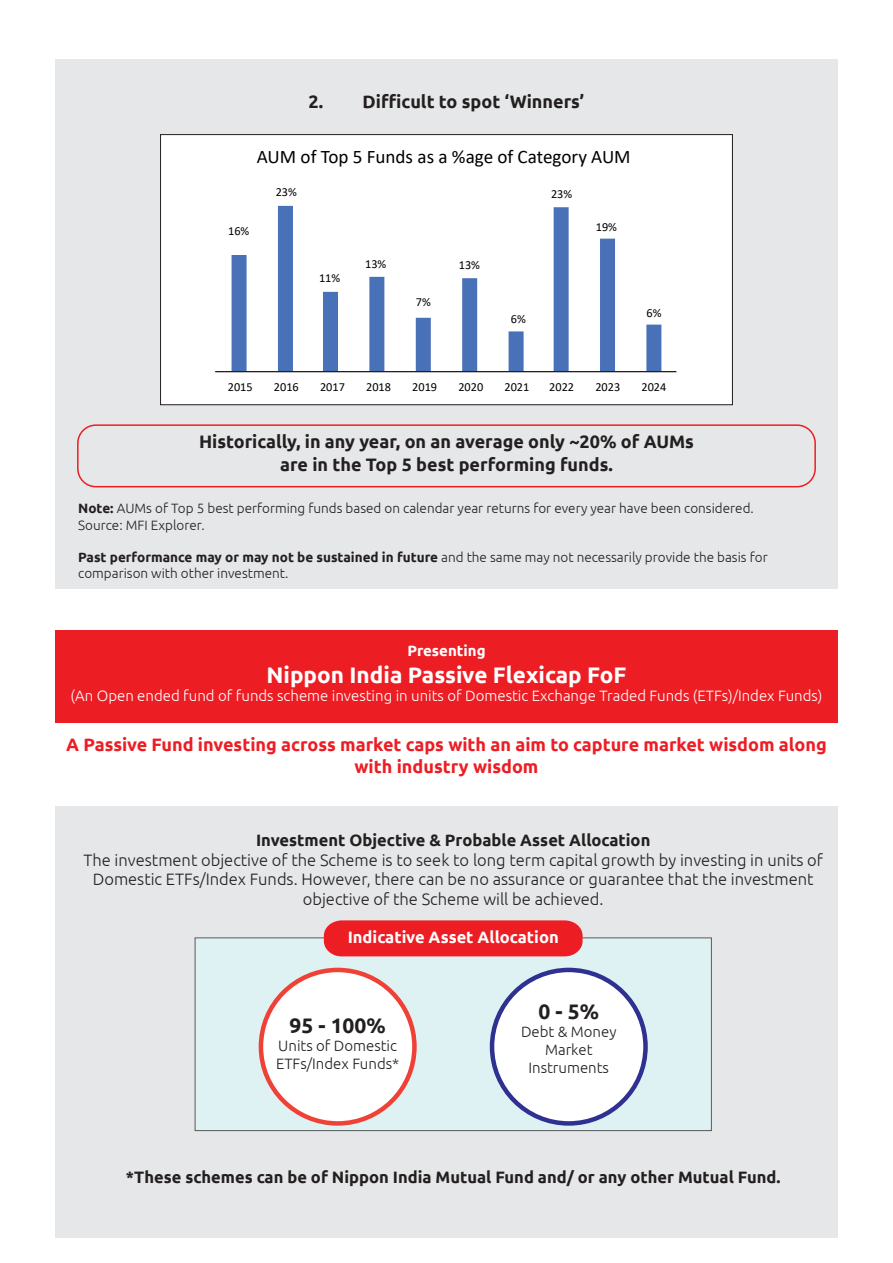
<style>
.page{position:relative;width:893px;height:1263px;background:#fff}
.page>*{position:absolute;margin:0;border:0;box-sizing:border-box;transform-origin:0 0}
.t1{font:700 22.5px "Ubuntu";color:#fff}
.t2{font:700 21px "Ubuntu";color:#231f20}
.t3{font:19.2px "Calibri";color:#000}
.t4{font:700 18px/22.5px "Ubuntu";color:#231f20;text-align:center}
.t5{font:700 18px/21.6px "Ubuntu";color:#ed1d24;text-align:center}
.t6{font:300 16.5px/19.8px "Ubuntu";color:#231f20;text-align:center}
.t7{font:700 16.5px "Ubuntu";color:#231f20}
.t8{font:700 16.5px "Ubuntu";color:#fff}
.t9{font:300 15px "Ubuntu";color:#fff}
.t10{font:300 15px/18px "Ubuntu";color:#231f20;text-align:center}
.t11{font:700 15px "Ubuntu";color:#fff}
.t12{font:300 13.5px/16.2px "Ubuntu";color:#231f20}
.t13{font:12.3px "Calibri";color:#000}
.s1{font-weight:700}
</style>
<div class="page">
<div style="left:55px;top:630px;width:783px;height:92px;background:#ed1d24"></div>
<div style="left:55px;top:60px;width:783px;height:529px;background:#e6e7e8"></div>
<div style="left:55px;top:807px;width:783px;height:431px;background:#e6e7e8"></div>
<div style="left:77px;top:424px;width:739px;height:63px;border:2px solid #ed1d24;border-radius:18px"></div>
<div style="left:160px;top:134px;width:573px;height:271px;background:#fff;border:1px solid #231f20"></div>
<div style="left:195px;top:937px;width:517px;height:194px;background:#dff2f3;border:1px solid #58595b"></div>
<div style="left:492px;top:970px;width:153px;height:153px;background:#fff;border-radius:50%"></div>
<div style="left:490px;top:968px;width:158px;height:158px;border:4px solid #2e3092;border-radius:50%"></div>
<div style="left:261px;top:970px;width:153px;height:153px;background:#fff;border-radius:50%"></div>
<div style="left:259px;top:968px;width:158px;height:158px;border:4px solid #ef4136;border-radius:50%"></div>
<div style="left:324px;top:920px;width:259px;height:36px;background:#ed1d24"></div>
<svg style="left:215px;top:205px;width:462px;height:168px"></svg>
<h3 class="t4" style="left:309px;top:90px;width:277px">2. Difficult to spot ‘Winners’</h3>
<h3 class="t3" style="left:257px;top:143px;width:375px">AUM of Top 5 Funds as a %age of Category AUM</h3>
<p class="t13" style="left:228px;top:222px;width:23px">16%</p>
<p class="t13" style="left:276px;top:183px;width:23px">23%</p>
<p class="t13" style="left:319px;top:270px;width:23px">11%</p>
<p class="t13" style="left:365px;top:255px;width:23px">13%</p>
<p class="t13" style="left:416px;top:293px;width:17px">7%</p>
<p class="t13" style="left:459px;top:256px;width:23px">13%</p>
<p class="t13" style="left:551px;top:185px;width:23px">23%</p>
<p class="t13" style="left:596px;top:219px;width:23px">19%</p>
<p class="t13" style="left:511px;top:311px;width:17px">6%</p>
<p class="t13" style="left:646px;top:304px;width:17px">6%</p>
<p class="t13" style="left:228px;top:378px;width:26px">2015</p>
<p class="t13" style="left:274px;top:378px;width:26px">2016</p>
<p class="t13" style="left:320px;top:378px;width:26px">2017</p>
<p class="t13" style="left:366px;top:378px;width:26px">2018</p>
<p class="t13" style="left:412px;top:378px;width:26px">2019</p>
<p class="t13" style="left:458px;top:378px;width:26px">2020</p>
<p class="t13" style="left:504px;top:378px;width:26px">2021</p>
<p class="t13" style="left:549px;top:378px;width:26px">2022</p>
<p class="t13" style="left:595px;top:378px;width:26px">2023</p>
<p class="t13" style="left:641px;top:378px;width:26px">2024</p>
<h3 class="t4" style="left:199px;top:430px;width:496px">Historically, in any year, on an average only ~20% of AUMs are in the Top 5 best performing funds.</h3>
<p class="t12" style="left:78px;top:500px;width:677px"><span class="s1">Note:</span> AUMs of Top 5 best performing funds based on calendar year returns for every year have been considered.<br>Source: MFI Explorer.</p>
<p class="t12" style="left:78px;top:549px;width:691px"><span class="s1">Past performance may or may not be sustained in future</span> and the same may not necessarily provide the basis for comparison with other investment.</p>
<p class="t11" style="left:407px;top:641px;width:80px">Presenting</p>
<h1 class="t1" style="left:267px;top:661px;width:361px">Nippon India Passive Flexicap FoF</h1>
<p class="t9" style="left:71px;top:686px;width:753px">(An Open ended fund of funds scheme investing in units of Domestic Exchange Traded Funds (ETFs)/Index Funds)</p>
<h3 class="t5" style="left:66px;top:734px;width:762px">A Passive Fund investing across market caps with an aim to capture market wisdom along with industry wisdom</h3>
<p class="t7" style="left:256px;top:830px;width:396px">Investment Objective &amp; Probable Asset Allocation</p>
<p class="t6" style="left:83px;top:849px;width:741px">The investment objective of the Scheme is to seek to long term capital growth by investing in units of<br>Domestic ETFs/Index Funds. However, there can be no assurance or guarantee that the investment objective of the Scheme will be achieved.</p>
<p class="t8" style="left:348px;top:927px;width:213px">Indicative Asset Allocation</p>
<h2 class="t2" style="left:290px;top:1012px;width:98px">95 - 100%</h2>
<p class="t10" style="left:276px;top:1036px;width:125px;text-align:left">Units of Domestic<br>ETFs/Index Funds*</p>
<h2 class="t2" style="left:539px;top:998px;width:62px">0 - 5%</h2>
<p class="t10" style="left:521px;top:1022px;width:97px">Debt &amp; Money<br>Market<br>Instruments</p>
<p class="t7" style="left:126px;top:1167px;width:656px">*These schemes can be of Nippon India Mutual Fund and/ or any other Mutual Fund.</p>
</div>
